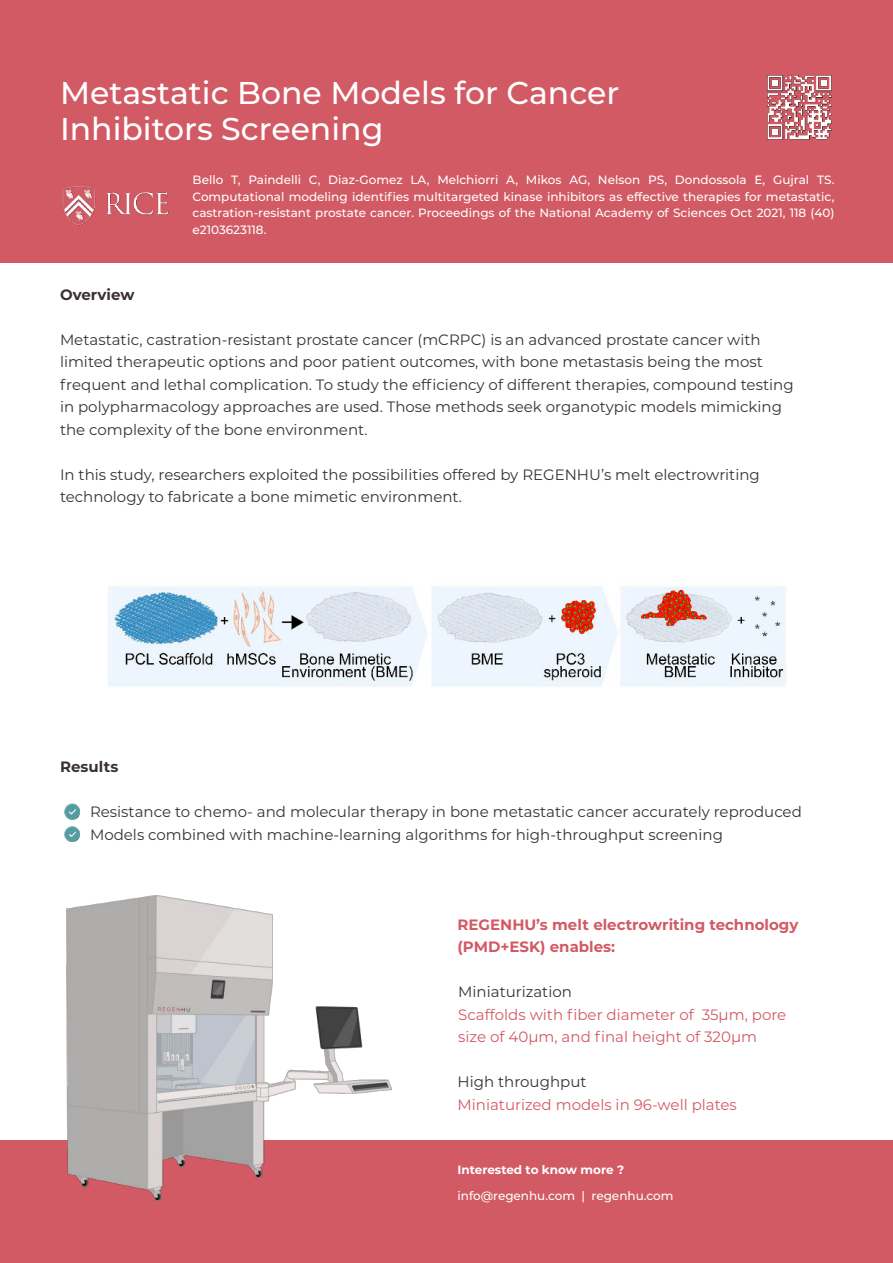
<style>
.page{position:relative;width:893px;height:1263px;background:#fff}
.page>*{position:absolute;margin:0;border:0;box-sizing:border-box;transform-origin:0 0}
.t1{font:500 31.5px/36px "Montserrat";color:#fff}
.t2{font:15px/22.5px "Montserrat";color:#3a3132}
.t3{font:15px/22.5px "Montserrat";color:#d25a64}
.t4{font:700 15px/22.5px "Montserrat";color:#d25a64}
.t5{font:700 15px "Montserrat";color:#3a3132}
.t6{font:500 12px/16.5px "Montserrat";color:#fff;text-align:justify}
.t7{font:700 12px "Montserrat";color:#fff}
</style>
<div class="page">
<div style="left:0;top:0;width:893px;height:263px;background:#d25a64"></div>
<div style="left:0;top:1140px;width:893px;height:123px;background:#d25a64"></div>
<img style="left:108px;top:586px;width:678px;height:101px">
<img style="left:767px;top:75px;width:65px;height:65px">
<img style="left:66px;top:896px;width:325px;height:304px">
<img style="left:64px;top:803px;width:16px;height:39px">
<img style="left:62px;top:186px;width:107px;height:40px">
<h1 class="t1" style="left:60px;top:77px;width:561px">Metastatic Bone Models for Cancer<br>Inhibitors Screening</h1>
<p class="t6" style="left:193px;top:173px;width:643px">Bello T, Paindelli C, Diaz-Gomez LA, Melchiorri A, Mikos AG, Nelson PS, Dondossola E, Gujral TS.<br>Computational modeling identifies multitargeted kinase inhibitors as effective therapies for metastatic, castration-resistant prostate cancer. Proceedings of the National Academy of Sciences Oct 2021, 118 (40) e2103623118.</p>
<p class="t5" style="left:60px;top:288px;width:76px">Overview</p>
<p class="t2" style="left:60px;top:329px;width:735px">Metastatic, castration-resistant prostate cancer (mCRPC) is an advanced prostate cancer with limited therapeutic options and poor patient outcomes, with bone metastasis being the most frequent and lethal complication. To study the efficiency of different therapies, compound testing in polypharmacology approaches are used. Those methods seek organotypic models mimicking the complexity of the bone environment.</p>
<p class="t2" style="left:60px;top:464px;width:701px">In this study, researchers exploited the possibilities offered by REGENHU’s melt electrowriting technology to fabricate a bone mimetic environment.</p>
<p class="t5" style="left:60px;top:760px;width:60px">Results</p>
<p class="t2" style="left:90px;top:802px;width:713px">Resistance to chemo- and molecular therapy in bone metastatic cancer accurately reproduced</p>
<p class="t2" style="left:90px;top:824px;width:634px">Models combined with machine-learning algorithms for high-throughput screening</p>
<p class="t4" style="left:458px;top:914px;width:342px">REGENHU’s melt electrowriting technology (PMD+ESK) enables:</p>
<p class="t2" style="left:458px;top:982px;width:115px">Miniaturization</p>
<p class="t3" style="left:458px;top:1004px;width:329px">Scaffolds with fiber diameter of 35μm, pore size of 40μm, and final height of 320μm</p>
<p class="t2" style="left:458px;top:1072px;width:130px">High throughput</p>
<p class="t3" style="left:458px;top:1094px;width:281px">Miniaturized models in 96-well plates</p>
<p class="t7" style="left:458px;top:1165px;width:168px">Interested to know more ?</p>
<p class="t6" style="left:458px;top:1188px;width:217px">info@regenhu.com | regenhu.com</p>
</div>
